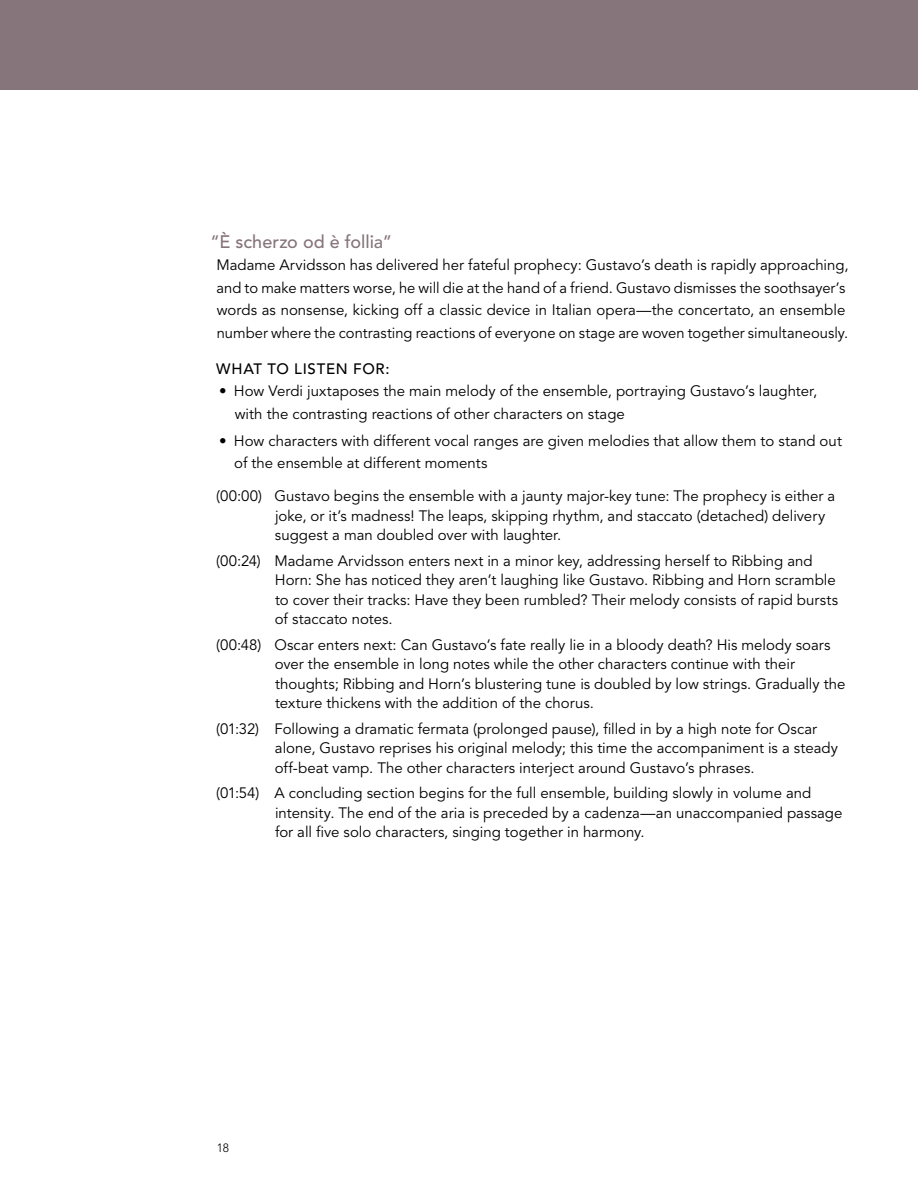
<style>
.page{position:relative;width:918px;height:1188px;background:#fff}
.page>*{position:absolute;margin:0;border:0;box-sizing:border-box;transform-origin:0 0}
.t1{font:500 18px "Avenir LT Pro";color:#86757b}
.t2{font:15px/19.5px "Avenir LT Pro";color:#000}
.t3{font:500 15px "Avenir LT Pro";letter-spacing:.045em;color:#000}
.t4{font:300 12px "Avenir LT Pro";color:#000}
</style>
<div class="page">
<div style="left:0;top:0;width:918px;height:90px;background:#86757b"></div>
<p class="t1" style="left:210px;top:231px;width:183px">“È scherzo od è follia”</p>
<p class="t2" style="left:216px;top:254px;width:634px;line-height:22.5px">Madame Arvidsson has delivered her fateful prophecy: Gustavo’s death is rapidly approaching, and to make matters worse, he will die at the hand of a friend. Gustavo dismisses the soothsayer’s words as nonsense, kicking off a classic device in Italian opera—the concertato, an ensemble number where the contrasting reactions of everyone on stage are woven together simultaneously.</p>
<p class="t3" style="left:216px;top:359px;width:175px">WHAT TO LISTEN FOR:</p>
<p class="t2" style="left:235px;top:380px;width:584px;line-height:22.5px;text-indent:-16px">• How Verdi juxtaposes the main melody of the ensemble, portraying Gustavo’s laughter, with the contrasting reactions of other characters on stage</p>
<p class="t2" style="left:234px;top:429px;width:609px;line-height:22.5px;text-indent:-15px">• How characters with different vocal ranges are given melodies that allow them to stand out of the ensemble at different moments</p>
<p class="t2" style="left:275px;top:486px;width:562px;text-indent:-59px">(00:00) Gustavo begins the ensemble with a jaunty major-key tune: The prophecy is either a joke, or it’s madness! The leaps, skipping rhythm, and staccato (detached) delivery suggest a man doubled over with laughter.</p>
<p class="t2" style="left:275px;top:551px;width:565px;text-indent:-59px">(00:24) Madame Arvidsson enters next in a minor key, addressing herself to Ribbing and Horn: She has noticed they aren’t laughing like Gustavo. Ribbing and Horn scramble to cover their tracks: Have they been rumbled? Their melody consists of rapid bursts of staccato notes.</p>
<p class="t2" style="left:275px;top:635px;width:572px;text-indent:-59px">(00:48) Oscar enters next: Can Gustavo’s fate really lie in a bloody death? His melody soars over the ensemble in long notes while the other characters continue with their thoughts; Ribbing and Horn’s blustering tune is doubled by low strings. Gradually the texture thickens with the addition of the chorus.</p>
<p class="t2" style="left:275px;top:719px;width:565px;text-indent:-59px">(01:32) Following a dramatic fermata (prolonged pause), filled in by a high note for Oscar alone, Gustavo reprises his original melody; this time the accompaniment is a steady off-beat vamp. The other characters interject around Gustavo’s phrases.</p>
<p class="t2" style="left:275px;top:783px;width:569px;text-indent:-59px">(01:54) A concluding section begins for the full ensemble, building slowly in volume and intensity. The end of the aria is preceded by a cadenza—an unaccompanied passage for all five solo characters, singing together in harmony.</p>
<p class="t4" style="left:217px;top:1141px;width:14px">18</p>
</div>
